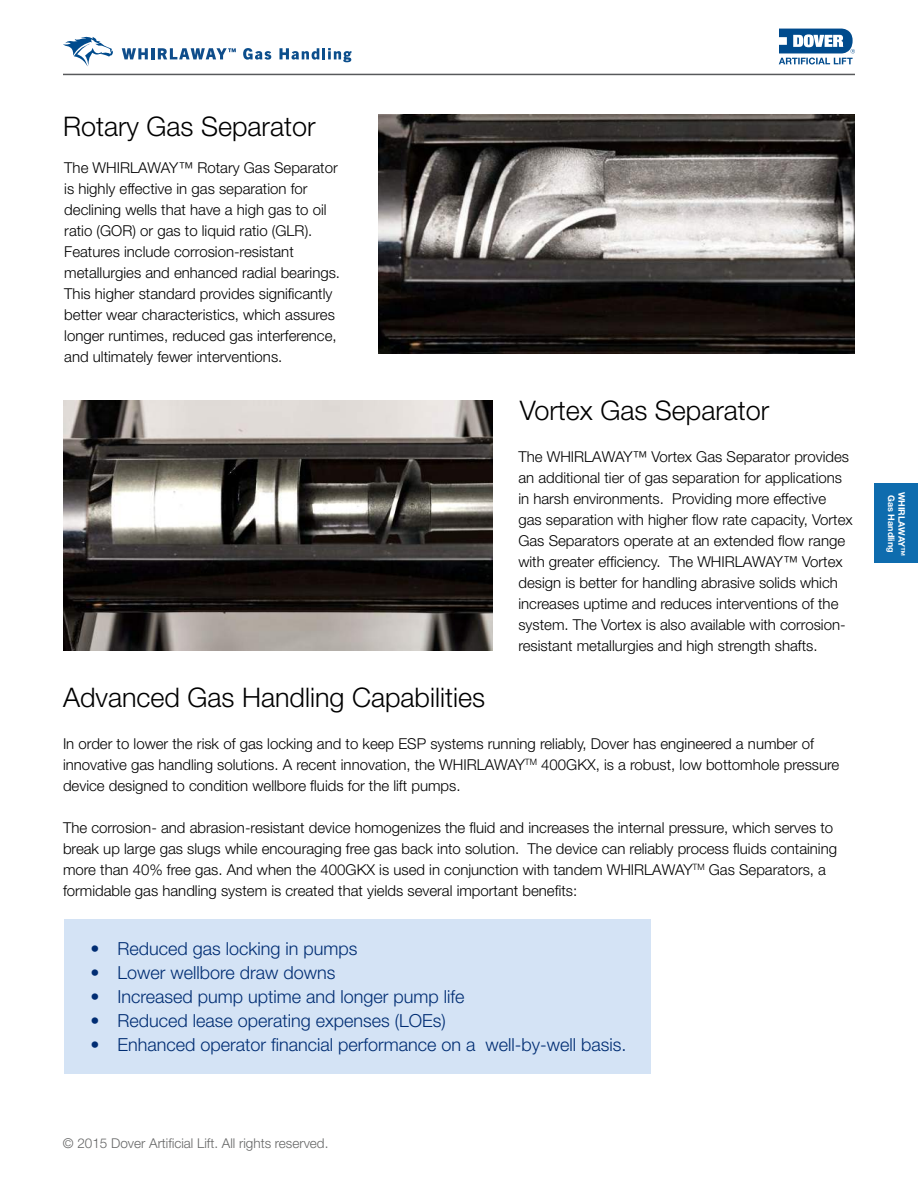
<style>
.page{position:relative;width:918px;height:1188px;background:#fff}
.page>*{position:absolute;margin:0;border:0;box-sizing:border-box;transform-origin:0 0}
.t1{font:300 27px "Helvetica Neue";color:#000}
.t2{font:300 27px "Helvetica Neue";color:#000101}
.t3{font:300 18px "Helvetica Neue";color:#002d73}
.t4{font:300 15px/21px "Helvetica Neue";color:#000}
.t5{font:300 15px/21px "Helvetica Neue";color:#000101}
.t6{font:300 13.5px "Helvetica Neue";color:#666767}
.t7{font:700 9px "Helvetica Neue";color:#fff}
</style>
<div class="page">
<div style="left:875px;top:483px;width:43px;height:79px;background:#0e6cae"></div>
<svg style="left:63px;top:36px;width:50px;height:31px"></svg>
<svg style="left:122px;top:48px;width:114px;height:11px"></svg>
<svg style="left:243px;top:48px;width:28px;height:12px"></svg>
<svg style="left:279px;top:48px;width:72px;height:14px"></svg>
<svg style="left:779px;top:29px;width:76px;height:35px"></svg>
<hr style="left:63px;top:74px;width:792px;height:1px;background:#58595b">
<img style="left:378px;top:115px;width:477px;height:239px">
<img style="left:63px;top:400px;width:429px;height:251px">
<div style="left:64px;top:919px;width:586px;height:154px;background:#d4e3f5"></div>
<h1 class="t1" style="left:63px;top:110px;width:254px">Rotary Gas Separator</h1>
<p class="t4" style="left:64px;top:157px;width:277px">The WHIRLAWAY™ Rotary Gas Separator is highly effective in gas separation for declining wells that have a high gas to oil ratio (GOR) or gas to liquid ratio (GLR).<br>Features include corrosion-resistant metallurgies and enhanced radial bearings.<br>This higher standard provides significantly better wear characteristics, which assures longer runtimes, reduced gas interference, and ultimately fewer interventions.</p>
<h1 class="t1" style="left:520px;top:394px;width:251px">Vortex Gas Separator</h1>
<p class="t4" style="left:518px;top:446px;width:336px">The WHIRLAWAY™ Vortex Gas Separator provides an additional tier of gas separation for applications in harsh environments. Providing more effective gas separation with higher flow rate capacity, Vortex Gas Separators operate at an extended flow range with greater efficiency. The WHIRLAWAY™ Vortex design is better for handling abrasive solids which increases uptime and reduces interventions of the system. The Vortex is also available with corrosion&shy;resistant metallurgies and high strength shafts.</p>
<h1 class="t2" style="left:63px;top:680px;width:424px">Advanced Gas Handling Capabilities</h1>
<p class="t5" style="left:63px;top:732px;width:778px">In order to lower the risk of gas locking and to keep ESP systems running reliably, Dover has engineered a number of innovative gas handling solutions. A recent innovation, the WHIRLAWAY<sup>TM</sup> 400GKX, is a robust, low bottomhole pressure device designed to condition wellbore fluids for the lift pumps.</p>
<p class="t5" style="left:63px;top:816px;width:776px">The corrosion- and abrasion-resistant device homogenizes the fluid and increases the internal pressure, which serves to break up large gas slugs while encouraging free gas back into solution. The device can reliably process fluids containing more than 40% free gas. And when the 400GKX is used in conjunction with tandem WHIRLAWAY<sup>TM</sup> Gas Separators, a formidable gas handling system is created that yields several important benefits:</p>
<p class="t3" style="left:90px;top:938px;width:269px">• Reduced gas locking in pumps</p>
<p class="t3" style="left:90px;top:962px;width:247px">• Lower wellbore draw downs</p>
<p class="t3" style="left:90px;top:986px;width:376px">• Increased pump uptime and longer pump life</p>
<p class="t3" style="left:90px;top:1010px;width:357px">• Reduced lease operating expenses (LOEs)</p>
<p class="t3" style="left:90px;top:1034px;width:538px">• Enhanced operator financial performance on a well-by-well basis.</p>
<p class="t6" style="left:63px;top:1135px;width:267px">© 2015 Dover Artificial Lift. All rights reserved.</p>
<p class="t7" style="left:897px;top:495px;width:59px;rotate:90deg">Gas Handling</p>
<p class="t7" style="left:907px;top:492px;width:66px;rotate:90deg">WHIRLAWAY™</p>
</div>
